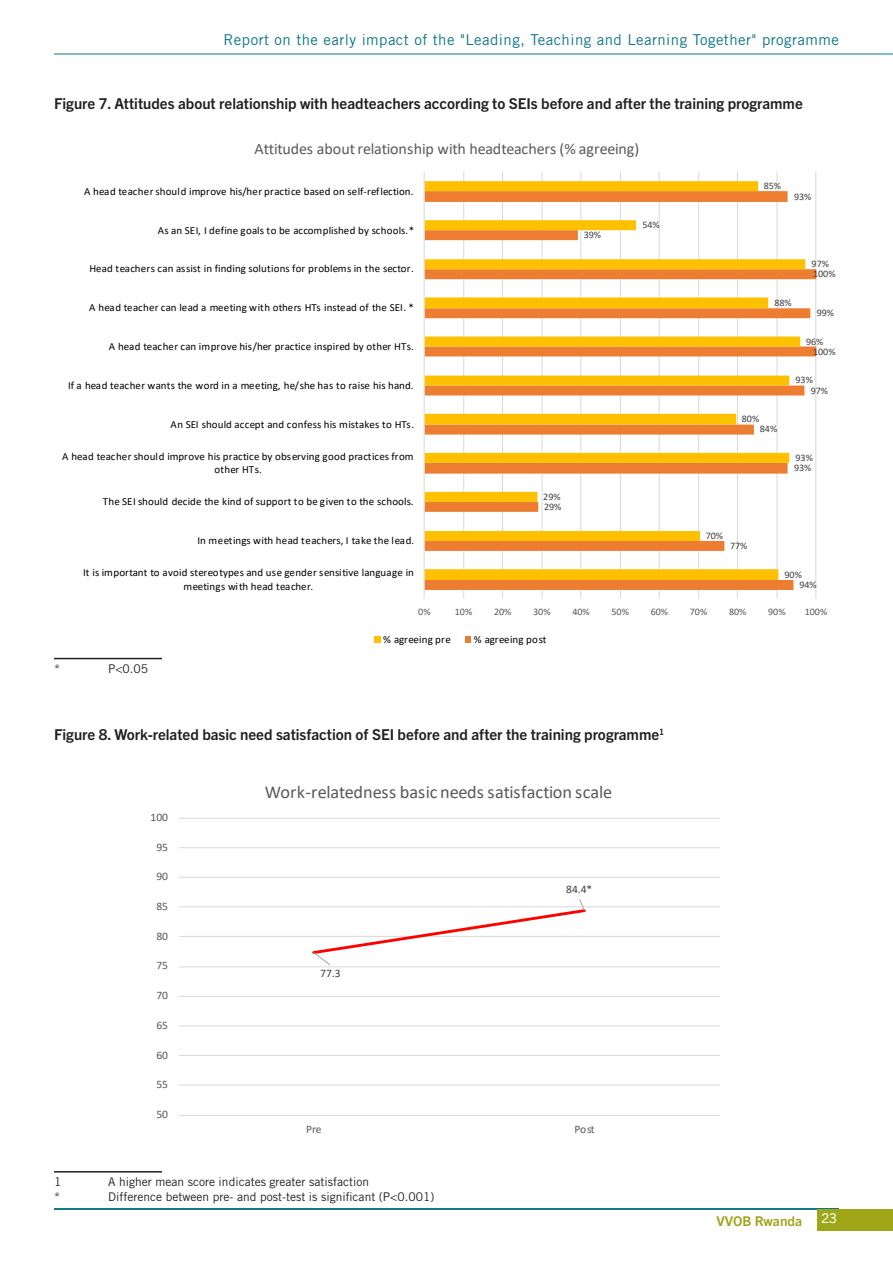
<style>
.page{position:relative;width:893px;height:1263px;background:#fff}
.page>*{position:absolute;margin:0;border:0;box-sizing:border-box;transform-origin:0 0}
.t1{font:18.15px "Calibri";letter-spacing:-.005em;color:#595959}
.t2{font:15.75px "Calibri";letter-spacing:-.005em;color:#595959}
.t3{font:700 15px "Trade Gothic Next LT Pro";color:#231f20}
.t4{font:15px "Trade Gothic LT Std";letter-spacing:.03em;color:#0e7685}
.t5{font:700 13.5px "Trade Gothic Next LT Pro";color:#9ea617}
.t6{font:13.5px "Trade Gothic Next LT Pro";color:#fff}
.t7{font:12px "Trade Gothic LT Std";color:#231f20}
.t8{font:11.4px "Calibri";letter-spacing:-.005em;color:#595959}
.t9{font:11.4px "Calibri";color:#404040}
.t10{font:10.8px/13.5px "Calibri";letter-spacing:.015em;color:#000;text-align:center}
.t11{font:9.9px "Calibri";letter-spacing:-.005em;color:#404040}
.t12{font:9.9px "Calibri";letter-spacing:-.005em;color:#595959}
</style>
<div class="page">
<hr style="left:54px;top:658px;width:108px;height:1px;background:#231f20">
<hr style="left:54px;top:1171px;width:108px;height:1px;background:#231f20">
<hr style="left:54px;top:54px;width:839px;height:1px;background:#0e7685">
<hr style="left:54px;top:1209px;width:785px;height:1px;background:#0e7685">
<div style="left:817px;top:1209px;width:76px;height:21px;background:#9ea617"></div>
<svg style="left:374px;top:171px;width:443px;height:472px"></svg>
<svg style="left:179px;top:817px;width:541px;height:299px"></svg>
<p class="t4" style="left:224px;top:30px;width:617px">Report on the early impact of the "Leading, Teaching and Learning Together" programme</p>
<p class="t3" style="left:54px;top:93px;width:764px">Figure 7. Attitudes about relationship with headteachers according to SEIs before and after the training programme<sup>1</sup> <sup>2</sup></p>
<p class="t2" style="left:255px;top:138px;width:386px">Attitudes about relationship with headteachers (% agreeing)</p>
<p class="t10" style="left:84px;top:184px;width:331px">A head teacher should improve his/her practice based on self-reflection.</p>
<p class="t10" style="left:158px;top:223px;width:258px">As an SEI, I define goals to be accomplished by schools.*</p>
<p class="t10" style="left:89px;top:262px;width:326px">Head teachers can assist in finding solutions for problems in the sector.</p>
<p class="t10" style="left:89px;top:301px;width:326px">A head teacher can lead a meeting with others HTs instead of the SEI. *</p>
<p class="t10" style="left:109px;top:339px;width:307px">A head teacher can improve his/her practice inspired by other HTs.</p>
<p class="t10" style="left:68px;top:378px;width:347px">If a head teacher wants the word in a meeting, he/she has to raise his hand.</p>
<p class="t10" style="left:171px;top:417px;width:245px">An SEI should accept and confess his mistakes to HTs.</p>
<p class="t10" style="left:62px;top:449px;width:353px">A head teacher should improve his practice by observing good practices from other HTs.</p>
<p class="t10" style="left:103px;top:495px;width:312px">The SEI should decide the kind of support to be given to the schools.</p>
<p class="t10" style="left:198px;top:534px;width:218px">In meetings with head teachers, I take the lead.</p>
<p class="t10" style="left:83px;top:566px;width:332px">It is important to avoid stereotypes and use gender sensitive language in meetings with head teacher.</p>
<p class="t11" style="left:584px;top:228px;width:19px">39%</p>
<p class="t11" style="left:642px;top:218px;width:19px">54%</p>
<p class="t11" style="left:543px;top:490px;width:19px">29%</p>
<p class="t11" style="left:544px;top:500px;width:19px">29%</p>
<p class="t11" style="left:764px;top:179px;width:19px">85%</p>
<p class="t11" style="left:794px;top:189px;width:19px">93%</p>
<p class="t11" style="left:812px;top:257px;width:19px">97%</p>
<p class="t11" style="left:813px;top:267px;width:24px">100%</p>
<p class="t11" style="left:774px;top:296px;width:19px">88%</p>
<p class="t11" style="left:817px;top:306px;width:19px">99%</p>
<p class="t11" style="left:806px;top:334px;width:19px">96%</p>
<p class="t11" style="left:813px;top:345px;width:24px">100%</p>
<p class="t11" style="left:796px;top:373px;width:19px">93%</p>
<p class="t11" style="left:742px;top:412px;width:19px">80%</p>
<p class="t11" style="left:760px;top:422px;width:19px">84%</p>
<p class="t11" style="left:811px;top:383px;width:19px">97%</p>
<p class="t11" style="left:796px;top:451px;width:19px">93%</p>
<p class="t11" style="left:794px;top:461px;width:19px">93%</p>
<p class="t11" style="left:706px;top:529px;width:19px">70%</p>
<p class="t11" style="left:730px;top:539px;width:19px">77%</p>
<p class="t11" style="left:785px;top:567px;width:19px">90%</p>
<p class="t11" style="left:799px;top:578px;width:19px">94%</p>
<p class="t12" style="left:418px;top:604px;width:14px">0%</p>
<p class="t12" style="left:455px;top:604px;width:19px">10%</p>
<p class="t12" style="left:494px;top:604px;width:19px">20%</p>
<p class="t12" style="left:533px;top:604px;width:19px">30%</p>
<p class="t12" style="left:572px;top:604px;width:19px">40%</p>
<p class="t12" style="left:612px;top:604px;width:19px">50%</p>
<p class="t12" style="left:651px;top:604px;width:19px">60%</p>
<p class="t12" style="left:690px;top:604px;width:19px">70%</p>
<p class="t12" style="left:729px;top:604px;width:19px">80%</p>
<p class="t12" style="left:768px;top:604px;width:19px">90%</p>
<p class="t12" style="left:805px;top:604px;width:24px">100%</p>
<p class="t7" style="left:54px;top:661px;width:7px">*</p>
<p class="t7" style="left:108px;top:661px;width:42px">P&lt;0.05</p>
<p class="t10" style="left:383px;top:633px;width:69px">% agreeing pre</p>
<p class="t10" style="left:474px;top:633px;width:74px">% agreeing post</p>
<p class="t3" style="left:54px;top:724px;width:620px">Figure 8. Work-related basic need satisfaction of SEI before and after the training programme<sup>1</sup> <sup>2</sup></p>
<p class="t8" style="left:151px;top:809px;width:19px">100</p>
<p class="t8" style="left:156px;top:839px;width:13px">95</p>
<p class="t8" style="left:156px;top:868px;width:13px">90</p>
<p class="t8" style="left:156px;top:898px;width:13px">85</p>
<p class="t8" style="left:156px;top:928px;width:13px">80</p>
<p class="t8" style="left:156px;top:958px;width:13px">75</p>
<p class="t8" style="left:156px;top:987px;width:13px">70</p>
<p class="t8" style="left:156px;top:1017px;width:13px">65</p>
<p class="t8" style="left:156px;top:1047px;width:13px">60</p>
<p class="t8" style="left:156px;top:1076px;width:13px">55</p>
<p class="t8" style="left:156px;top:1106px;width:13px">50</p>
<p class="t1" style="left:265px;top:779px;width:349px">Work-relatedness basic needs satisfaction scale</p>
<p class="t9" style="left:320px;top:965px;width:22px">77.3</p>
<p class="t9" style="left:566px;top:882px;width:27px">84.4*</p>
<p class="t8" style="left:306px;top:1121px;width:17px">Pre</p>
<p class="t8" style="left:574px;top:1121px;width:22px">Post</p>
<p class="t7" style="left:54px;top:1175px;width:9px">1</p>
<p class="t7" style="left:108px;top:1175px;width:263px">A higher mean score indicates greater satisfaction</p>
<p class="t7" style="left:54px;top:1189px;width:7px">*</p>
<p class="t7" style="left:108px;top:1189px;width:328px">Difference between pre- and post-test is significant (P&lt;0.001)</p>
<p class="t5" style="left:716px;top:1211px;width:87px">VVOB Rwanda</p>
<p class="t6" style="left:821px;top:1209px;width:17px">23</p>
</div>
